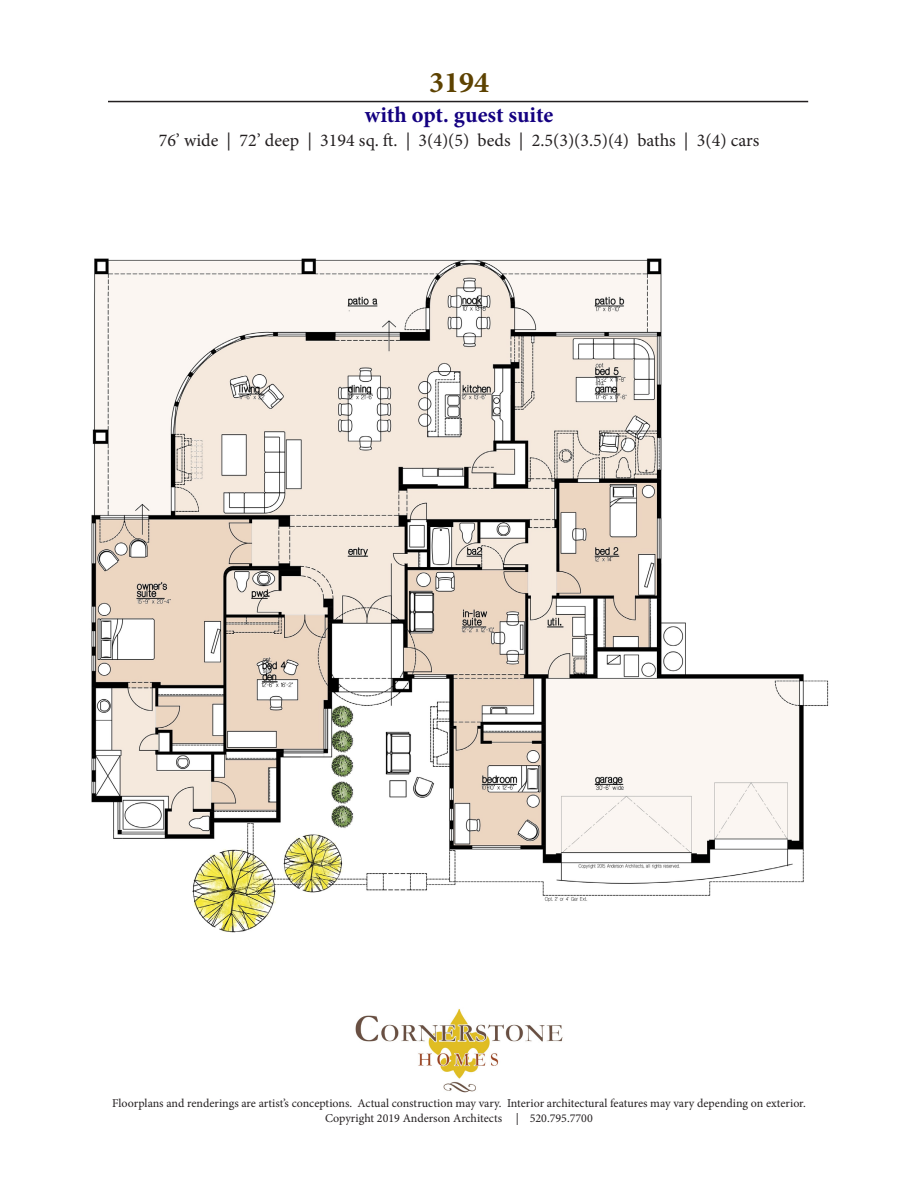
<style>
.page{position:relative;width:918px;height:1188px;background:#fff}
.page>*{position:absolute;margin:0;border:0;box-sizing:border-box;transform-origin:0 0}
.t1{font:700 30px "Minion Pro";color:#5d4201}
.t2{font:700 22.5px "Minion Pro";letter-spacing:-.005em;color:#140081}
.t3{font:18px "Minion Pro";color:#231f20}
.t4{font:12px/14.4px "Minion Pro";color:#231f20;text-align:center}
</style>
<div class="page">
<hr style="left:108px;top:101px;width:700px;height:1px;background:#231f20">
<img style="left:355px;top:1009px;width:208px;height:84px">
<img style="left:91px;top:258px;width:738px;height:675px">
<p class="t1" style="left:429px;top:61px;width:61px">3194</p>
<p class="t2" style="left:365px;top:99px;width:190px">with opt. guest suite</p>
<p class="t3" style="left:159px;top:128px;width:602px">76’ wide | 72’ deep | 3194 sq. ft. | 3(4)(5) beds | 2.5(3)(3.5)(4) baths | 3(4) cars</p>
<p class="t4" style="left:112px;top:1096px;width:695px">Floorplans and renderings are artist’s conceptions. Actual construction may vary. Interior architectural features may vary depending on exterior.<br>Copyright 2019 Anderson Architects | 520.795.7700</p>
</div>
